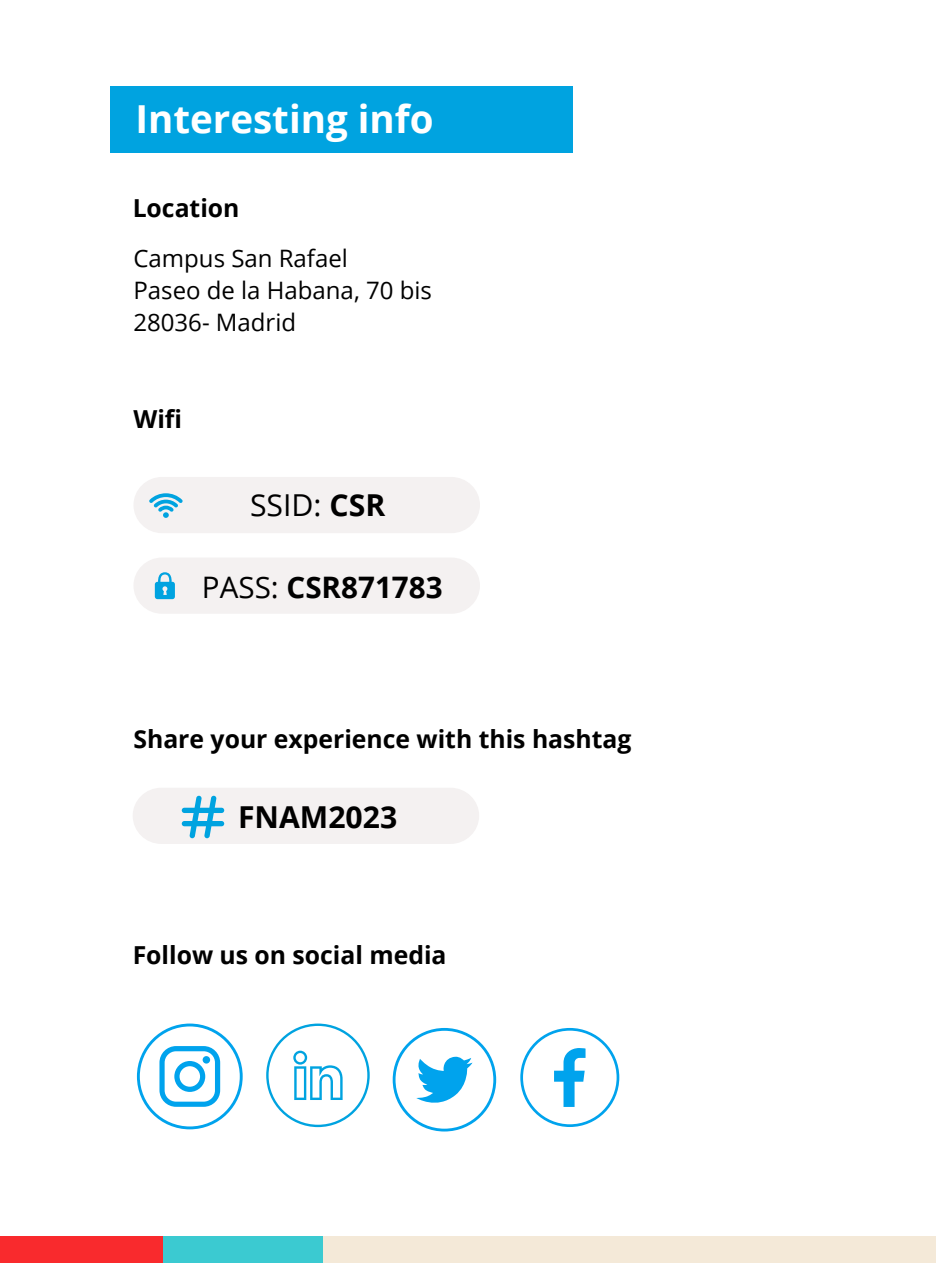
<style>
.page{position:relative;width:936px;height:1263px;background:#fff}
.page>*{position:absolute;margin:0;border:0;box-sizing:border-box;transform-origin:0 0}
.t1{font:700 38.7px "Open Sans";color:#fff}
.t2{font:30.3px "Open Sans";color:#000}
.t3{font:700 30.3px "Open Sans";color:#000}
.t4{font:700 29.7px "Open Sans";color:#000}
.t5{font:700 24.9px "Open Sans";color:#000}
.t6{font:24px/32.1px "Open Sans";color:#000}
.s1{font-weight:700}
.s2{font-weight:400}
</style>
<div class="page">
<div style="left:111px;top:86px;width:462px;height:67px;background:#00a3e0"></div>
<div style="left:133px;top:477px;width:347px;height:56px;background:#f4f1f1;border-radius:28px"></div>
<div style="left:133px;top:557px;width:347px;height:56px;background:#f4f1f1;border-radius:28px"></div>
<svg style="left:149px;top:493px;width:34px;height:25px"></svg>
<svg style="left:155px;top:572px;width:20px;height:27px"></svg>
<div style="left:133px;top:787px;width:346px;height:56px;background:#f4f1f1;border-radius:28px"></div>
<svg style="left:182px;top:795px;width:42px;height:43px"></svg>
<div style="left:186px;top:1236px;width:750px;height:26px;background:#f4e9d8"></div>
<div style="left:163px;top:1236px;width:159px;height:26px;background:#3bcad1"></div>
<div style="left:0;top:1236px;width:163px;height:26px;background:#f92a2d"></div>
<svg style="left:393px;top:1027px;width:103px;height:104px"></svg>
<svg style="left:137px;top:1023px;width:106px;height:106px"></svg>
<svg style="left:520px;top:1028px;width:99px;height:98px"></svg>
<svg style="left:266px;top:1023px;width:104px;height:103px"></svg>
<h1 class="t1" style="left:135px;top:92px;width:300px">Interesting info</h1>
<p class="t5" style="left:133px;top:190px;width:108px">Location</p>
<p class="t6" style="left:133px;top:242px;width:300px">Campus San Rafael<br>Paseo de la Habana, 70 bis<br>28036- Madrid</p>
<p class="t5" style="left:133px;top:401px;width:50px">Wifi</p>
<p class="t2" style="left:250px;top:484px;width:137px">SSID: <span class="s1">CSR</span></p>
<p class="t4" style="left:202px;top:566px;width:242px"><span class="s2">PASS:</span> CSR871783</p>
<p class="t5" style="left:133px;top:721px;width:499px">Share your experience with this hashtag</p>
<p class="t3" style="left:238px;top:795px;width:161px">FNAM2023</p>
<p class="t5" style="left:133px;top:937px;width:315px">Follow us on social media</p>
</div>
